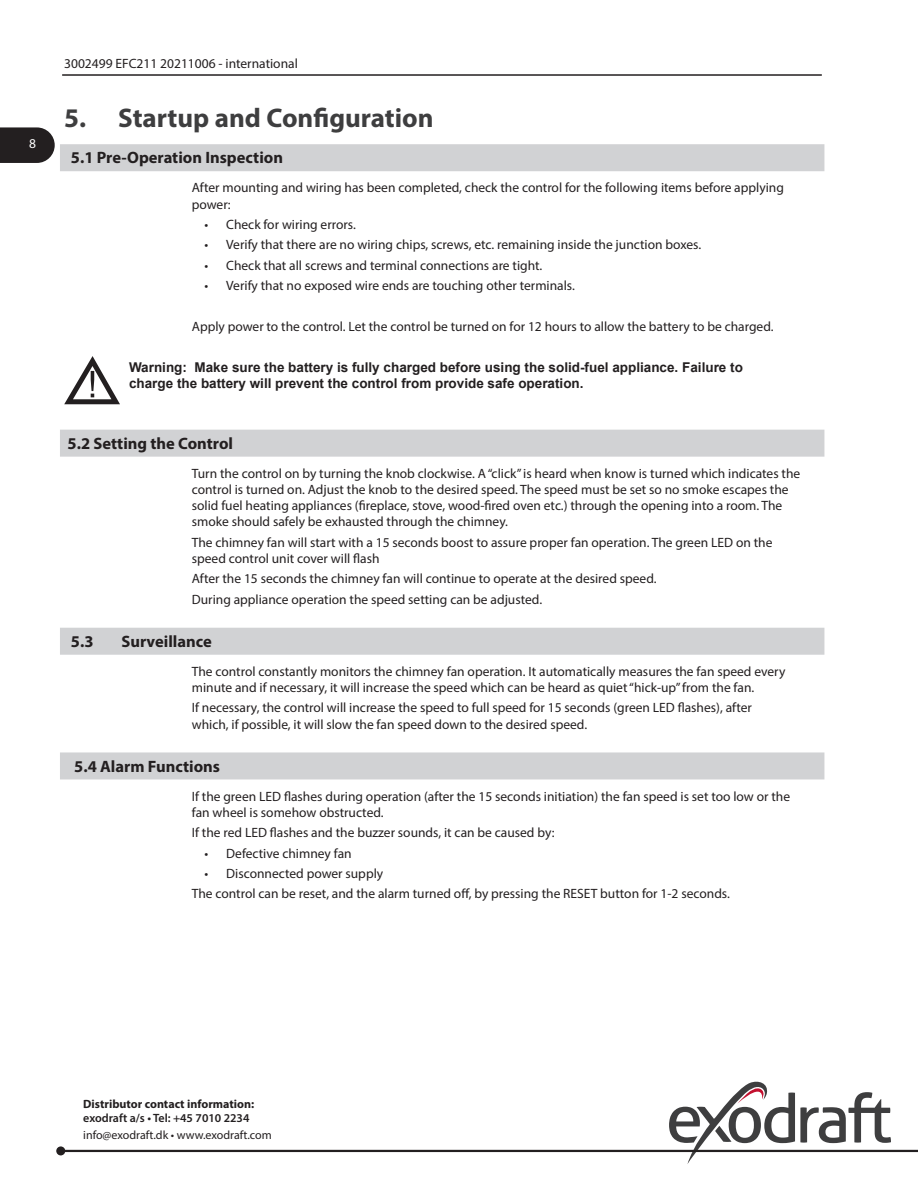
<style>
.page{position:relative;width:918px;height:1188px;background:#fff}
.page>*{position:absolute;margin:0;border:0;box-sizing:border-box;transform-origin:0 0}
.Siderheader_Rød__90{font:700 27px "Myriad Pro";color:#3e3e3f}
.Subheader_GRÅ_baggru{font:700 16.5px "Myriad Pro";color:#231f20}
.Brødtekst_sort_tabul{font:13.5px/16.2px "Myriad Pro";color:#231f20}
.Pukter_i_tabuleret_t{font:13.5px "Myriad Pro";color:#231f20}
.bold_text{font:700 13.5px/16.2px "Arial";color:#231f20}
.t1{font:13.5px "Myriad Pro";color:#fff}
.Brødtekst_sort{font:12px "Myriad Pro";color:#231f20}
.Mellemrubrik_sort{font:700 12px "Myriad Pro";color:#231f20}
.Mellemrubrik_sort-2{font:600 12px "Myriad Pro";color:#231f20}
</style>
<div class="page">
<svg style="left:669px;top:1082px;width:222px;height:82px"></svg>
<div style="left:60px;top:144px;width:764px;height:27px;background:#d1d2d4"></div>
<div style="left:60px;top:430px;width:764px;height:27px;background:#d1d2d4"></div>
<div style="left:60px;top:628px;width:764px;height:27px;background:#d1d2d4"></div>
<div style="left:60px;top:752px;width:764px;height:27px;background:#d1d2d4"></div>
<svg style="left:64px;top:356px;width:56px;height:48px"></svg>
<svg style="left:0;top:127px;width:55px;height:36px;background:#363233"></svg>
<hr style="left:62px;top:74px;width:760px;height:2px;background:#231f20">
<hr style="left:61px;top:1150px;width:857px;height:2px;background:#231f20">
<div style="left:56px;top:1146px;width:9px;height:9px;background:#231f20;border-radius:50%"></div>
<p class="t1" style="left:29px;top:135px;width:8px">8</p>
<p class="Brødtekst_sort_tabul" style="left:64px;top:55px;width:235px">3002499 EFC211 20211006 - international</p>
<p class="Siderheader_Rød__90" style="left:64px;top:100px;width:371px">5. Startup and Configuration</p>
<p class="Subheader_GRÅ_baggru" style="left:71px;top:147px;width:214px">5.1 Pre-Operation Inspection</p>
<p class="Brødtekst_sort_tabul" style="left:192px;top:179px;width:594px">After mounting and wiring has been completed, check the control for the following items before applying power:</p>
<p class="Pukter_i_tabuleret_t" style="left:205px;top:216px;width:153px">• Check for wiring errors.</p>
<p class="Pukter_i_tabuleret_t" style="left:205px;top:237px;width:498px">• Verify that there are no wiring chips, screws, etc. remaining inside the junction boxes.</p>
<p class="Pukter_i_tabuleret_t" style="left:205px;top:257px;width:339px">• Check that all screws and terminal connections are tight.</p>
<p class="Pukter_i_tabuleret_t" style="left:205px;top:277px;width:372px">• Verify that no exposed wire ends are touching other terminals.</p>
<p class="Brødtekst_sort_tabul" style="left:192px;top:318px;width:583px">Apply power to the control. Let the control be turned on for 12 hours to allow the battery to be charged.</p>
<p class="bold_text" style="left:129px;top:359px;width:615px">Warning: Make sure the battery is fully charged before using the solid-fuel appliance. Failure to charge the battery will prevent the control from provide safe operation.</p>
<p class="Subheader_GRÅ_baggru" style="left:68px;top:432px;width:167px">5.2 Setting the Control</p>
<p class="Brødtekst_sort_tabul" style="left:192px;top:465px;width:610px">Turn the control on by turning the knob clockwise. A “click” is heard when know is turned which indicates the control is turned on. Adjust the knob to the desired speed. The speed must be set so no smoke escapes the solid fuel heating appliances (fireplace, stove, wood-fired oven etc.) through the opening into a room. The smoke should safely be exhausted through the chimney.</p>
<p class="Brødtekst_sort_tabul" style="left:192px;top:534px;width:582px">The chimney fan will start with a 15 seconds boost to assure proper fan operation. The green LED on the speed control unit cover will flash</p>
<p class="Brødtekst_sort_tabul" style="left:192px;top:571px;width:466px">After the 15 seconds the chimney fan will continue to operate at the desired speed.</p>
<p class="Brødtekst_sort_tabul" style="left:192px;top:591px;width:352px">During appliance operation the speed setting can be adjusted.</p>
<p class="Subheader_GRÅ_baggru" style="left:71px;top:631px;width:24px">5.3</p>
<p class="Subheader_GRÅ_baggru" style="left:122px;top:631px;width:92px">Surveillance</p>
<p class="Brødtekst_sort_tabul" style="left:192px;top:663px;width:595px">The control constantly monitors the chimney fan operation. It automatically measures the fan speed every minute and if necessary, it will increase the speed which can be heard as quiet “hick-up” from the fan.</p>
<p class="Brødtekst_sort_tabul" style="left:192px;top:700px;width:562px">If necessary, the control will increase the speed to full speed for 15 seconds (green LED flashes), after which, if possible, it will slow the fan speed down to the desired speed.</p>
<p class="Subheader_GRÅ_baggru" style="left:74px;top:755px;width:147px">5.4 Alarm Functions</p>
<p class="Brødtekst_sort_tabul" style="left:192px;top:788px;width:600px">If the green LED flashes during operation (after the 15 seconds initiation) the fan speed is set too low or the fan wheel is somehow obstructed.</p>
<p class="Brødtekst_sort_tabul" style="left:192px;top:824px;width:364px">If the red LED flashes and the buzzer sounds, it can be caused by:</p>
<p class="Pukter_i_tabuleret_t" style="left:205px;top:845px;width:149px">• Defective chimney fan</p>
<p class="Pukter_i_tabuleret_t" style="left:205px;top:865px;width:180px">• Disconnected power supply</p>
<p class="Brødtekst_sort_tabul" style="left:192px;top:885px;width:540px">The control can be reset, and the alarm turned off, by pressing the RESET button for 1-2 seconds.</p>
<p class="Mellemrubrik_sort" style="left:83px;top:1096px;width:173px">Distributor contact information:</p>
<p class="Mellemrubrik_sort-2" style="left:83px;top:1111px;width:168px">exodraft a/s • Tel: +45 7010 2234</p>
<p class="Brødtekst_sort" style="left:83px;top:1127px;width:190px">info@exodraft.dk • www.exodraft.com</p>
</div>
